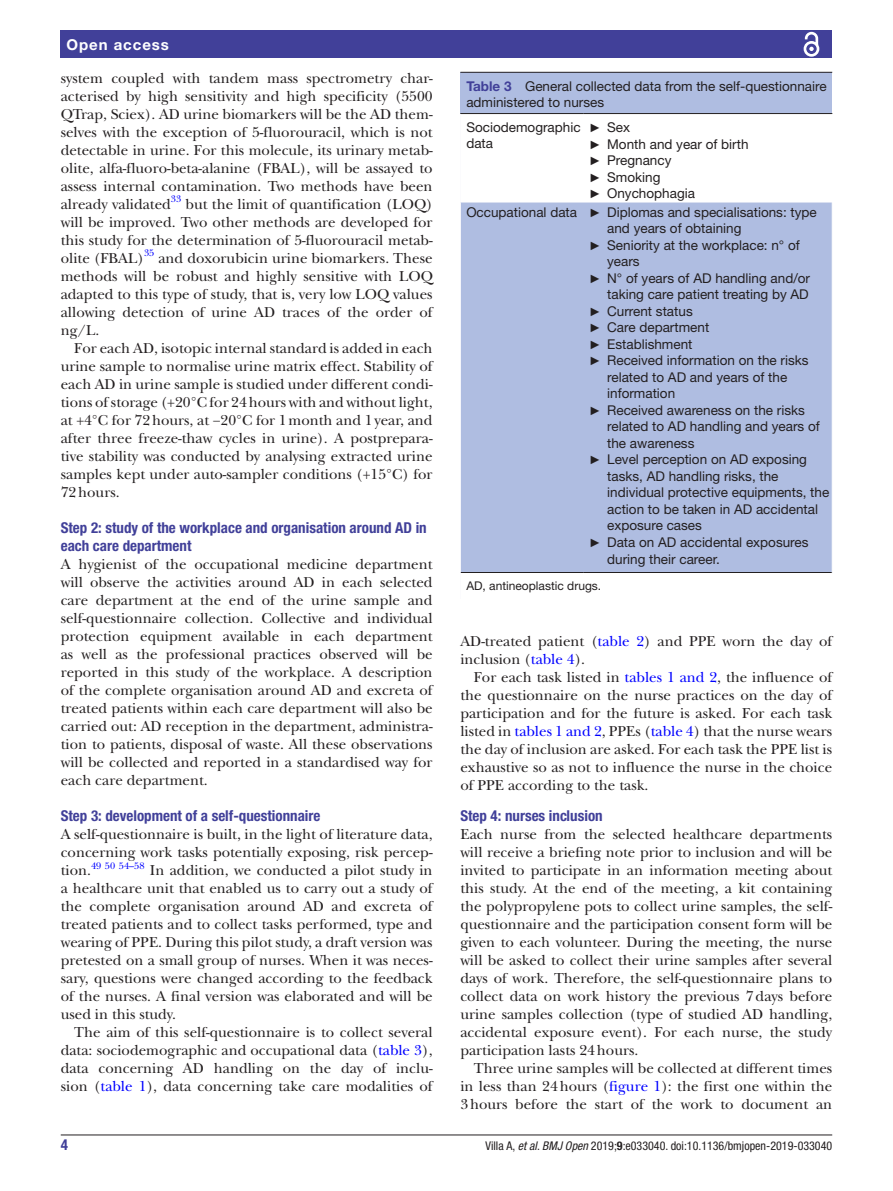
<style>
.page{position:relative;width:893px;height:1191px;background:#fff}
.page>*{position:absolute;margin:0;border:0;box-sizing:border-box;transform-origin:0 0}
.t1{font:15px/18px "New Baskerville";color:#231f20;text-align:justify}
.t2{font:700 condensed 15px/18px "Helvetica Neue LT Std";color:#414099}
.t3{font:700 15px "Helvetica Neue LT Std";letter-spacing:.065em;color:#fff}
.t4{font:13.5px/16.5px "Helvetica Neue LT Std";color:#231f20}
.t5{font:condensed 12px "Helvetica Neue LT Std";color:#231f20}
.t6{font:12px "Helvetica Neue LT Std";color:#231f20}
.t7{font:9.9px "New Baskerville";color:#00f}
.s1{color:#00f}
.s2{font-weight:700;color:#414099}
.s3{font-family:"Arial";font-size:12px}
.s4{font-style:italic}
.s5{font-weight:700}
</style>
<div class="page">
<hr style="left:61px;top:1134px;width:771px;height:1px;background:#231f20">
<div style="left:61px;top:31px;width:771px;height:27px;background:#414099"></div>
<svg style="left:803px;top:31px;width:17px;height:26px"></svg>
<div style="left:460px;top:73px;width:372px;height:526px;background:#afbde1"></div>
<hr style="left:460px;top:72px;width:372px;height:1px;background:#231f20">
<div style="left:461px;top:114px;width:371px;height:485px;background:#fff"></div>
<svg style="left:461px;top:203px;width:371px;height:369px"></svg>
<hr style="left:460px;top:113px;width:123px;height:1px;background:#231f20">
<hr style="left:583px;top:113px;width:249px;height:1px;background:#231f20">
<hr style="left:583px;top:572px;width:249px;height:1px;background:#231f20">
<hr style="left:460px;top:572px;width:123px;height:1px;background:#231f20">
<hr style="left:460px;top:114px;width:1px;height:89px;background:#fff">
<hr style="left:460px;top:203px;width:1px;height:369px;background:#fff">
<svg style="left:460px;top:572px;width:1px;height:27px"></svg>
<hr style="left:466px;top:589px;width:366px;height:2px;background:#fff">
<p class="t3" style="left:66px;top:35px;width:104px">Open access</p>
<p class="t1" style="left:61px;top:69px;width:373px">system coupled with tandem mass spectrometry char&shy;acterised by high sensitivity and high specificity (5500<br>QTrap, Sciex). AD urine biomarkers will be the AD them&shy;selves with the exception of 5-fluorouracil, which is not detectable in urine. For this molecule, its urinary metab&shy;olite, alfa-fluoro-beta-alanine (FBAL), will be assayed to assess internal contamination. Two methods have been already validated</p>
<p class="t7" style="left:171px;top:193px;width:12px">33</p>
<p class="t1" style="left:61px;top:195px;width:373px;text-indent:125px">but the limit of quantification (LOQ) will be improved. Two other methods are developed for this study for the determination of 5-fluorouracil metab&shy;olite (FBAL)</p>
<p class="t7" style="left:144px;top:247px;width:12px">35</p>
<p class="t1" style="left:61px;top:249px;width:373px;text-indent:98px">and doxorubicin urine biomarkers. These methods will be robust and highly sensitive with LOQ adapted to this type of study, that is, very low LOQ values allowing detection of urine AD traces of the order of ng/L.</p>
<p class="t1" style="left:61px;top:339px;width:373px;text-indent:14px">For each AD, isotopic internal standard is added in each urine sample to normalise urine matrix effect. Stability of each AD in urine sample is studied under different condi&shy;tions of storage (+20°C for 24hours with and without light, at +4°C for 72hours, at −20°C for 1month and 1year, and after three freeze-thaw cycles in urine). A postprepara&shy;tive stability was conducted by analysing extracted urine samples kept under auto-sampler conditions (+15°C) for 72hours.</p>
<p class="t2" style="left:61px;top:518px;width:368px">Step 2: study of the workplace and organisation around AD in each care department</p>
<p class="t1" style="left:61px;top:555px;width:373px">A hygienist of the occupational medicine department will observe the activities around AD in each selected care department at the end of the urine sample and self-questionnaire collection. Collective and individual protection equipment available in each department as well as the professional practices observed will be reported in this study of the workplace. A description of the complete organisation around AD and excreta of treated patients within each care department will also be carried out: AD reception in the department, administra&shy;tion to patients, disposal of waste. All these observations will be collected and reported in a standardised way for each care department.</p>
<p class="t2" style="left:61px;top:806px;width:261px">Step 3: development of a self-questionnaire</p>
<p class="t1" style="left:61px;top:825px;width:373px">A self-questionnaire is built, in the light of literature data, concerning work tasks potentially exposing, risk percep&shy;tion.</p>
<p class="t7" style="left:91px;top:859px;width:55px">49 50 54–58</p>
<p class="t1" style="left:61px;top:861px;width:373px;text-indent:89px">In addition, we conducted a pilot study in a healthcare unit that enabled us to carry out a study of the complete organisation around AD and excreta of treated patients and to collect tasks performed, type and wearing of PPE. During this pilot study, a draft version was pretested on a small group of nurses. When it was neces&shy;sary, questions were changed according to the feedback of the nurses. A final version was elaborated and will be used in this study.</p>
<p class="t1" style="left:61px;top:1023px;width:373px;text-indent:13px">The aim of this self-questionnaire is to collect several data: sociodemographic and occupational data (<span class="s1">table 3</span>), data concerning AD handling on the day of inclu&shy;sion (<span class="s1">table 1</span>), data concerning take care modalities of</p>
<p class="t4" style="left:466px;top:77px;width:362px"><span class="s2">Table 3</span> General collected data from the self-questionnaire administered to nurses</p>
<p class="t4" style="left:466px;top:119px;width:116px">Sociodemographic data</p>
<p class="t4" style="left:589px;top:119px;width:161px"><span class="s3">►</span> Sex<br><span class="s3">►</span> Month and year of birth <span class="s3">►</span> Pregnancy<br><span class="s3">►</span> Smoking<br><span class="s3">►</span> Onychophagia</p>
<p class="t4" style="left:466px;top:204px;width:352px">Occupational data <span class="s3">►</span> Diplomas and specialisations: type</p>
<p class="t4" style="left:607px;top:220px;width:136px">and years of obtaining</p>
<p class="t4" style="left:589px;top:237px;width:212px"><span class="s3">►</span> Seniority at the workplace: n° of</p>
<p class="t4" style="left:607px;top:253px;width:34px">years</p>
<p class="t4" style="left:589px;top:270px;width:222px"><span class="s3">►</span> N° of years of AD handling and/or</p>
<p class="t4" style="left:607px;top:286px;width:203px">taking care patient treating by AD</p>
<p class="t4" style="left:589px;top:303px;width:105px"><span class="s3">►</span> Current status</p>
<p class="t4" style="left:589px;top:319px;width:122px"><span class="s3">►</span> Care department</p>
<p class="t4" style="left:589px;top:336px;width:105px"><span class="s3">►</span> Establishment</p>
<p class="t4" style="left:589px;top:352px;width:221px"><span class="s3">►</span> Received information on the risks</p>
<p class="t4" style="left:607px;top:369px;width:182px">related to AD and years of the</p>
<p class="t4" style="left:607px;top:385px;width:70px">information</p>
<p class="t4" style="left:589px;top:402px;width:217px"><span class="s3">►</span> Received awareness on the risks</p>
<p class="t4" style="left:607px;top:418px;width:214px">related to AD handling and years of</p>
<p class="t4" style="left:607px;top:435px;width:89px">the awareness</p>
<p class="t4" style="left:589px;top:451px;width:219px"><span class="s3">►</span> Level perception on AD exposing</p>
<p class="t4" style="left:607px;top:468px;width:173px">tasks, AD handling risks, the</p>
<p class="t4" style="left:607px;top:484px;width:224px">individual protective equipments, the</p>
<p class="t4" style="left:607px;top:501px;width:212px">action to be taken in AD accidental</p>
<p class="t4" style="left:607px;top:517px;width:96px">exposure cases</p>
<p class="t4" style="left:589px;top:534px;width:221px"><span class="s3">►</span> Data on AD accidental exposures</p>
<p class="t4" style="left:607px;top:550px;width:114px">during their career.</p>
<p class="t6" style="left:466px;top:578px;width:136px">AD, antineoplastic drugs.</p>
<p class="t1" style="left:460px;top:632px;width:373px">AD-treated patient (<span class="s1">table 2</span>) and PPE worn the day of inclusion (<span class="s1">table 4</span>).</p>
<p class="t1" style="left:460px;top:668px;width:373px;text-indent:13px">For each task listed in <span class="s1">tables 1 and 2</span>, the influence of the questionnaire on the nurse practices on the day of participation and for the future is asked. For each task listed in <span class="s1">tables 1 and 2</span>, PPEs (<span class="s1">table 4</span>) that the nurse wears the day of inclusion are asked. For each task the PPE list is exhaustive so as not to influence the nurse in the choice of PPE according to the task.</p>
<p class="t2" style="left:460px;top:806px;width:144px">Step 4: nurses inclusion</p>
<p class="t1" style="left:460px;top:825px;width:373px">Each nurse from the selected healthcare departments will receive a briefing note prior to inclusion and will be invited to participate in an information meeting about this study. At the end of the meeting, a kit containing the polypropylene pots to collect urine samples, the self&shy;questionnaire and the participation consent form will be given to each volunteer. During the meeting, the nurse will be asked to collect their urine samples after several days of work. Therefore, the self-questionnaire plans to collect data on work history the previous 7days before urine samples collection (type of studied AD handling, accidental exposure event). For each nurse, the study participation lasts 24hours.</p>
<p class="t1" style="left:460px;top:1059px;width:373px;text-indent:14px">Three urine samples will be collected at different times in less than 24hours (<span class="s1">figure 1</span>): the first one within the 3hours before the start of the work to document an</p>
<p class="t2" style="left:61px;top:1135px;width:9px">4</p>
<p class="t5" style="left:485px;top:1138px;width:348px">Villa A, <span class="s4">et al</span>. <span class="s4">BMJ Open</span> 2019;<span class="s5">9</span>:e033040. doi:10.1136/bmjopen-2019-033040</p>
</div>
